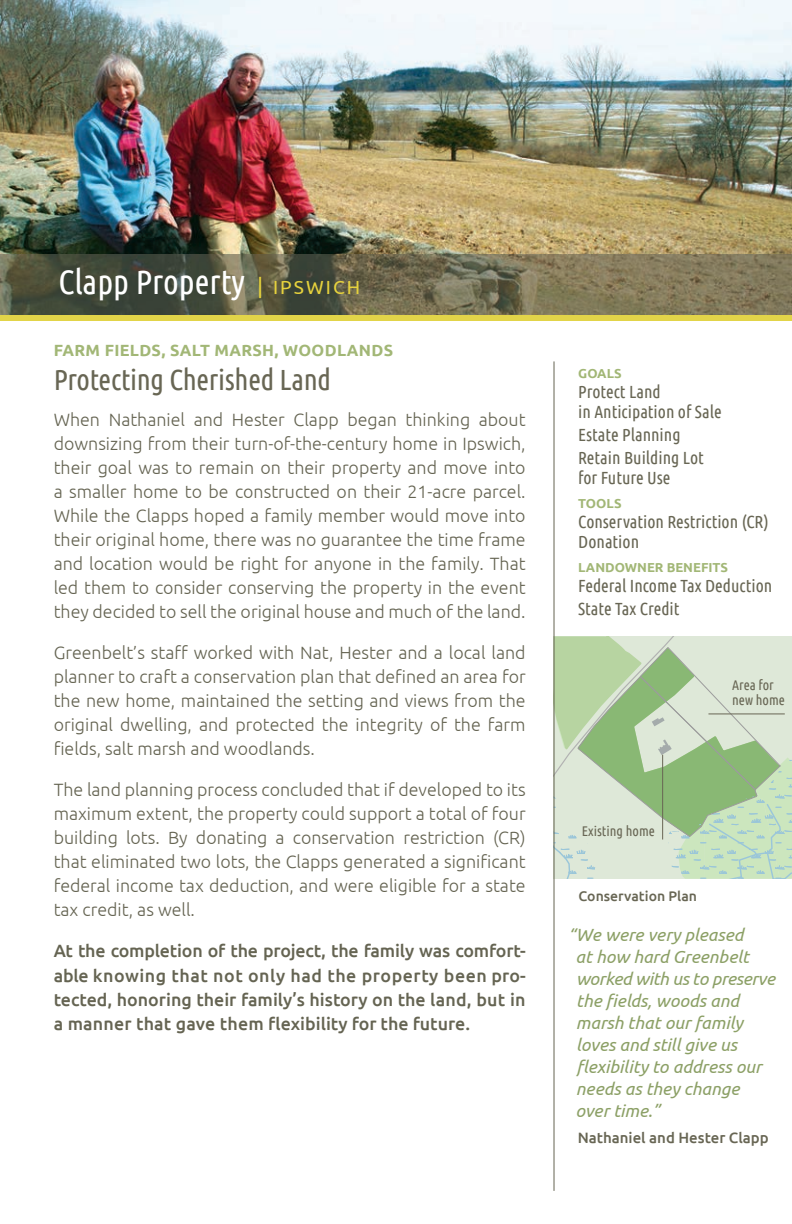
<style>
.page{position:relative;width:792px;height:1224px;background:#fff}
.page>*{position:absolute;margin:0;border:0;box-sizing:border-box;transform-origin:0 0}
.t1{font:34px "Ubuntu Condensed";color:#fff}
.t2{font:29.2px "Ubuntu Condensed";letter-spacing:-.01em;color:#686654}
.t3{font:300 17.8px/24px "Ubuntu";color:#656452;text-align:justify}
.t4{font:500 17.8px/24.4px "Ubuntu";color:#656452;text-align:justify}
.t5{font:italic 17.6px/22px "Ubuntu";color:#8ca066}
.t6{font:17.6px/20px "Ubuntu Condensed";color:#686654}
.t7{font:700 16.2px "Ubuntu";letter-spacing:.02em;color:#a2b776}
.t8{font:500 15px "Ubuntu";color:#686654}
.t9{font:14px/15px "Ubuntu Condensed";color:#686654}
.t10{font:500 14px "Ubuntu";color:#686654}
.t11{font:700 13px "Ubuntu";color:#a2b776}
.s1{font-family:"Ubuntu";font-size:22px;color:#e6d23d}
.s2{font-family:"Ubuntu";font-size:19px;color:#e6d23d}
</style>
<div class="page">
<svg style="left:555px;top:636px;width:237px;height:243px;background:#c0d8b6"></svg>
<img style="left:0;top:0;width:792px;height:255px">
<hr style="left:554px;top:361px;width:1px;height:830px;background:#656452">
<img style="left:0;top:255px;width:792px;height:60px">
<div style="left:0;top:315px;width:792px;height:6px;background:#e2d449"></div>
<hr style="left:708px;top:714px;width:77px;height:1px;background:#686654">
<hr style="left:662px;top:755px;width:1px;height:85px;background:#686654">
<h1 class="t1" style="left:58px;top:261px;width:303px">Clapp Property <span class="s1">|</span> <span class="s2">IPSWICH</span></h1>
<p class="t7" style="left:54px;top:340px;width:341px">FARM FIELDS, SALT MARSH, WOODLANDS</p>
<h2 class="t2" style="left:54px;top:362px;width:279px">Protecting Cherished Land</h2>
<p class="t3" style="left:54px;top:407px;width:474px">When Nathaniel and Hester Clapp began thinking about downsizing from their turn-of-the-century home in Ipswich, their goal was to remain on their property and move into a smaller home to be constructed on their 21-acre parcel.<br>While the Clapps hoped a family member would move into their original home, there was no guarantee the time frame and location would be right for anyone in the family. That led them to consider conserving the property in the event they decided to sell the original house and much of the land.</p>
<p class="t3" style="left:54px;top:640px;width:474px">Greenbelt’s staff worked with Nat, Hester and a local land planner to craft a conservation plan that defined an area for the new home, maintained the setting and views from the original dwelling, and protected the integrity of the farm fields, salt marsh and woodlands.</p>
<p class="t3" style="left:54px;top:777px;width:474px">The land planning process concluded that if developed to its maximum extent, the property could support a total of four building lots. By donating a conservation restriction (CR) that eliminated two lots, the Clapps generated a significant federal income tax deduction, and were eligible for a state tax credit, as well.</p>
<p class="t4" style="left:54px;top:938px;width:474px">At the completion of the project, the family was comfort&shy;able knowing that not only had the property been pro&shy;tected, honoring their family’s history on the land, but in a manner that gave them flexibility for the future.</p>
<p class="t11" style="left:578px;top:365px;width:45px">GOALS</p>
<p class="t6" style="left:578px;top:381px;width:145px">Protect Land<br>in Anticipation of Sale</p>
<p class="t6" style="left:578px;top:423px;width:127px;line-height:23px">Estate Planning<br>Retain Building Lot</p>
<p class="t6" style="left:578px;top:467px;width:94px">for Future Use</p>
<p class="t11" style="left:578px;top:495px;width:45px">TOOLS</p>
<p class="t6" style="left:578px;top:511px;width:192px">Conservation Restriction (CR)<br>Donation</p>
<p class="t11" style="left:578px;top:559px;width:151px">LANDOWNER BENEFITS</p>
<p class="t6" style="left:578px;top:574px;width:196px;line-height:23px">Federal Income Tax Deduction<br>State Tax Credit</p>
<p class="t9" style="left:732px;top:677px;width:54px">Area for new home</p>
<p class="t9" style="left:582px;top:823px;width:75px">Existing home</p>
<p class="t10" style="left:579px;top:888px;width:120px">Conservation Plan</p>
<p class="t5" style="left:576px;top:923px;width:201px;text-indent:-7px">“We were very pleased<br>at how hard Greenbelt worked with us to preserve the fields, woods and marsh that our family loves and still give us flexibility to address our needs as they change over time.”</p>
<p class="t8" style="left:578px;top:1128px;width:193px">Nathaniel and Hester Clapp</p>
</div>
